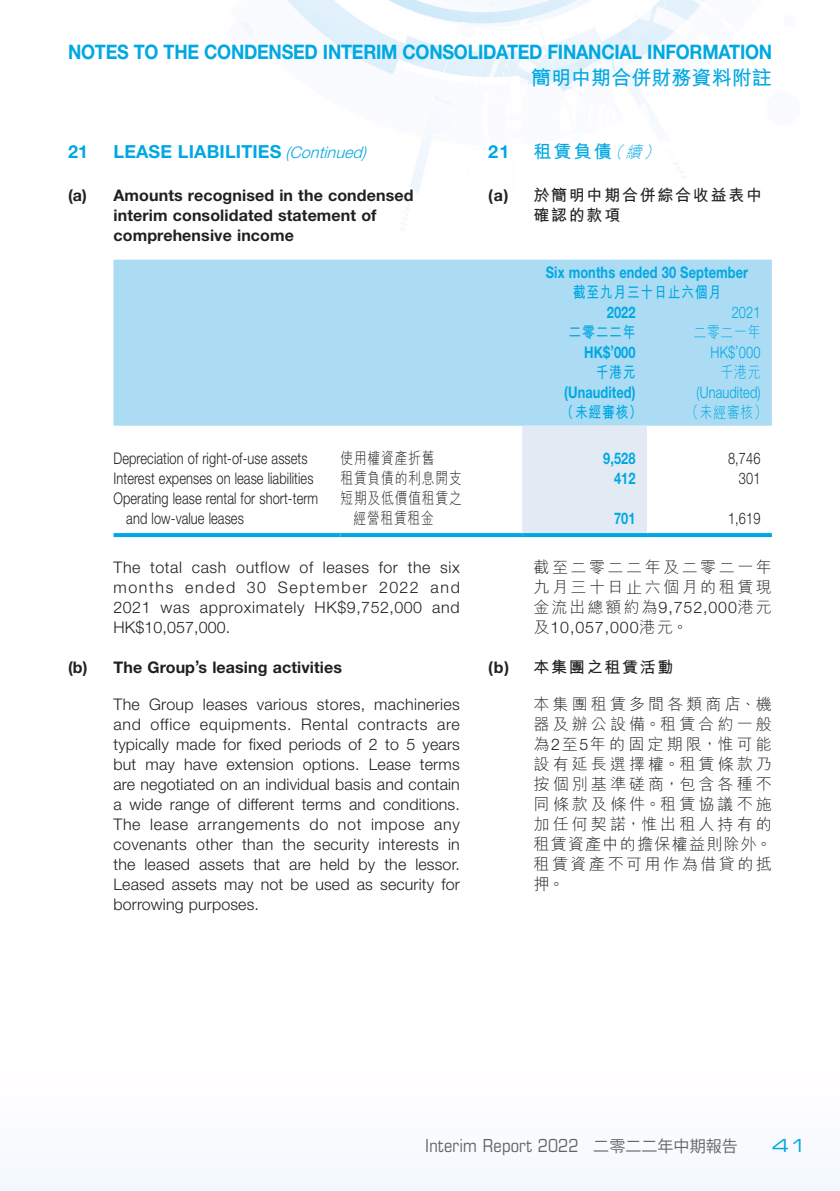
<style>
.page{position:relative;width:840px;height:1191px;background:#fff}
.page>*{position:absolute;margin:0;border:0;box-sizing:border-box;transform-origin:0 0}
.t1{font:700 20px "Helvetica Neue LT Std";letter-spacing:-.015em;color:#00a8e2;scale:.9 1}
.t2{font:700 20px "M Hei HK";letter-spacing:.005em;color:#00a8e2}
.t3{font:700 18px "Helvetica Neue LT Std";letter-spacing:.01em;color:#00a8e2}
.t4{font:condensed 18px "Eurostile LT Std";letter-spacing:.01em;color:#636366}
.t5{font:700 18px "M Hei HK";color:#00a8e2}
.t6{font:18px "Eurostile LT Std Ex 2";color:#00a8e2}
.t7{font:300 16px/20px "Helvetica Neue LT Std";letter-spacing:.01em;color:#231f20;text-align:justify}
.t8{font:300 16px/20px "M Hei HK";letter-spacing:.155em;color:#231f20;text-align:justify}
.t9{font:300 16px/20px "Helvetica Neue LT Std";letter-spacing:.01em;color:#231f20;scale:.8 1}
.t10{font:700 16px/20px "Helvetica Neue LT Std";letter-spacing:.01em;color:#231f20}
.t11{font:700 16px "Helvetica Neue LT Std";letter-spacing:.01em;color:#00a8e2;scale:.8 1}
.t12{font:700 16px/20px "M Hei HK";letter-spacing:.105em;color:#231f20}
.t13{font:300 16px/20px "M Hei HK";letter-spacing:.06em;color:#231f20;scale:.8 1}
.t14{font:700 16px "M Hei HK";letter-spacing:.06em;color:#00a8e2;scale:.8 1}
.t15{font:300 16px "Helvetica Neue LT Std";letter-spacing:.01em;color:#00a8e2;scale:.8 1}
.t16{font:300 16px "M Hei HK";letter-spacing:.06em;color:#00a8e2;scale:.8 1}
.s1{font-weight:300;font-style:italic;font-size:16px}
.s2{font-family:"Helvetica Neue LT Std"}
.s3{font-family:"M Hei HK"}
.s4{font-family:"Koz Go Pr 6 N";font-stretch:normal;font-size:16px}
</style>
<div class="page">
<img style="left:0;top:0;width:839px;height:1191px">
<div style="left:113px;top:260px;width:658px;height:166px;background:#abdcf4"></div>
<div style="left:522px;top:426px;width:124px;height:107px;background:#e2ebf4"></div>
<svg style="left:113px;top:533px;width:227px;height:4px"></svg>
<svg style="left:340px;top:533px;width:182px;height:4px"></svg>
<svg style="left:522px;top:533px;width:124px;height:4px"></svg>
<svg style="left:646px;top:533px;width:125px;height:4px"></svg>
<p class="t1" style="left:68px;top:40px;width:783px">NOTES TO THE CONDENSED INTERIM CONSOLIDATED FINANCIAL INFORMATION</p>
<p class="t2" style="left:530px;top:63px;width:242px">簡明中期合併財務資料附註</p>
<p class="t3" style="left:68px;top:140px;width:22px">21</p>
<p class="t3" style="left:113px;top:140px;width:255px">LEASE LIABILITIES <span class="s1">(Continued)</span></p>
<p class="t10" style="left:113px;top:184px;width:301px;text-indent:-45px">(a) Amounts recognised in the condensed interim consolidated statement of comprehensive income</p>
<p class="t3" style="left:488px;top:140px;width:23px">21</p>
<p class="t5" style="left:533px;top:138px;width:133px">租賃負債<span class="s1">（續）</span></p>
<p class="t12" style="left:533px;top:183px;width:230px;text-indent:-45px"><span class="s2">(a)</span> 於簡明中期合併綜合收益表中確認的款項</p>
<p class="t11" style="left:545px;top:262px;width:254px">Six months ended 30 September</p>
<p class="t14" style="left:572px;top:280px;width:187px">截至九月三十日止六個月</p>
<p class="t11" style="left:606px;top:302px;width:37px">2022</p>
<p class="t15" style="left:731px;top:302px;width:37px">2021</p>
<p class="t14" style="left:568px;top:320px;width:85px">二零二二年</p>
<p class="t16" style="left:693px;top:320px;width:85px">二零二一年</p>
<p class="t11" style="left:584px;top:342px;width:66px">HK$’000</p>
<p class="t15" style="left:710px;top:342px;width:64px">HK$’000</p>
<p class="t14" style="left:595px;top:360px;width:51px">千港元</p>
<p class="t16" style="left:720px;top:360px;width:51px">千港元</p>
<p class="t11" style="left:564px;top:382px;width:91px">(Unaudited)</p>
<p class="t15" style="left:696px;top:382px;width:81px">(Unaudited)</p>
<p class="t14" style="left:560px;top:400px;width:103px">（未經審核）</p>
<p class="t16" style="left:685px;top:400px;width:103px">（未經審核）</p>
<p class="t9" style="left:113px;top:447px;width:244px">Depreciation of right-of-use assets</p>
<p class="t13" style="left:340px;top:447px;width:119px">使用權資產折舊</p>
<p class="t11" style="left:603px;top:448px;width:42px">9,528</p>
<p class="t9" style="left:727px;top:447px;width:42px">8,746</p>
<p class="t9" style="left:113px;top:467px;width:251px">Interest expenses on lease liabilities</p>
<p class="t13" style="left:340px;top:467px;width:153px">租賃負債的利息開支</p>
<p class="t11" style="left:613px;top:468px;width:28px">412</p>
<p class="t9" style="left:738px;top:467px;width:28px">301</p>
<p class="t9" style="left:126px;top:487px;width:241px;text-indent:-13px">Operating lease rental for short-term and low-value leases</p>
<p class="t13" style="left:353px;top:487px;width:137px;text-indent:-13px">短期及低價值租賃之經營租賃租金</p>
<p class="t11" style="left:613px;top:508px;width:28px">701</p>
<p class="t9" style="left:727px;top:507px;width:42px">1,619</p>
<p class="t7" style="left:113px;top:557px;width:347px">The total cash outflow of leases for the six months ended 30 September 2022 and 2021 was approximately HK$9,752,000 and HK$10,057,000.</p>
<p class="t10" style="left:68px;top:656px;width:275px">(b) The Group’s leasing activities</p>
<p class="t7" style="left:113px;top:693px;width:347px">The Group leases various stores, machineries and office equipments. Rental contracts are typically made for fixed periods of 2 to 5 years but may have extension options. Lease terms are negotiated on an individual basis and contain a wide range of different terms and conditions.<br>The lease arrangements do not impose any covenants other than the security interests in the leased assets that are held by the lessor.<br>Leased assets may not be used as security for borrowing purposes.</p>
<p class="t8" style="left:533px;top:556px;width:240px">截至二零二二年及二零二一年九月三十日止六個月的租賃現金流出總額約為<span class="s2">9,752,000</span>港元</p>
<p class="t7" style="left:533px;top:617px;width:156px"><span class="s3">及</span>10,057,000<span class="s3">港元。</span></p>
<p class="t12" style="left:488px;top:655px;width:187px"><span class="s2">(b)</span> 本集團之租賃活動</p>
<p class="t8" style="left:533px;top:693px;width:240px">本集團租賃多間各類商店、機器及辦公設備。租賃合約一般為<span class="s2">2</span>至<span class="s2">5</span>年的固定期限，惟可能設有延長選擇權。租賃條款乃按個別基準磋商，包含各種不同條款及條件。租賃協議不施加任何契諾，惟出租人持有的租賃資產中的擔保權益則除外。租賃資產不可用作為借貸的抵押。</p>
<p class="t4" style="left:425px;top:1134px;width:314px">Interim Report 2022 <span class="s4">二零二二年中期報告</span></p>
<p class="t6" style="left:771px;top:1132px;width:37px">41</p>
</div>
